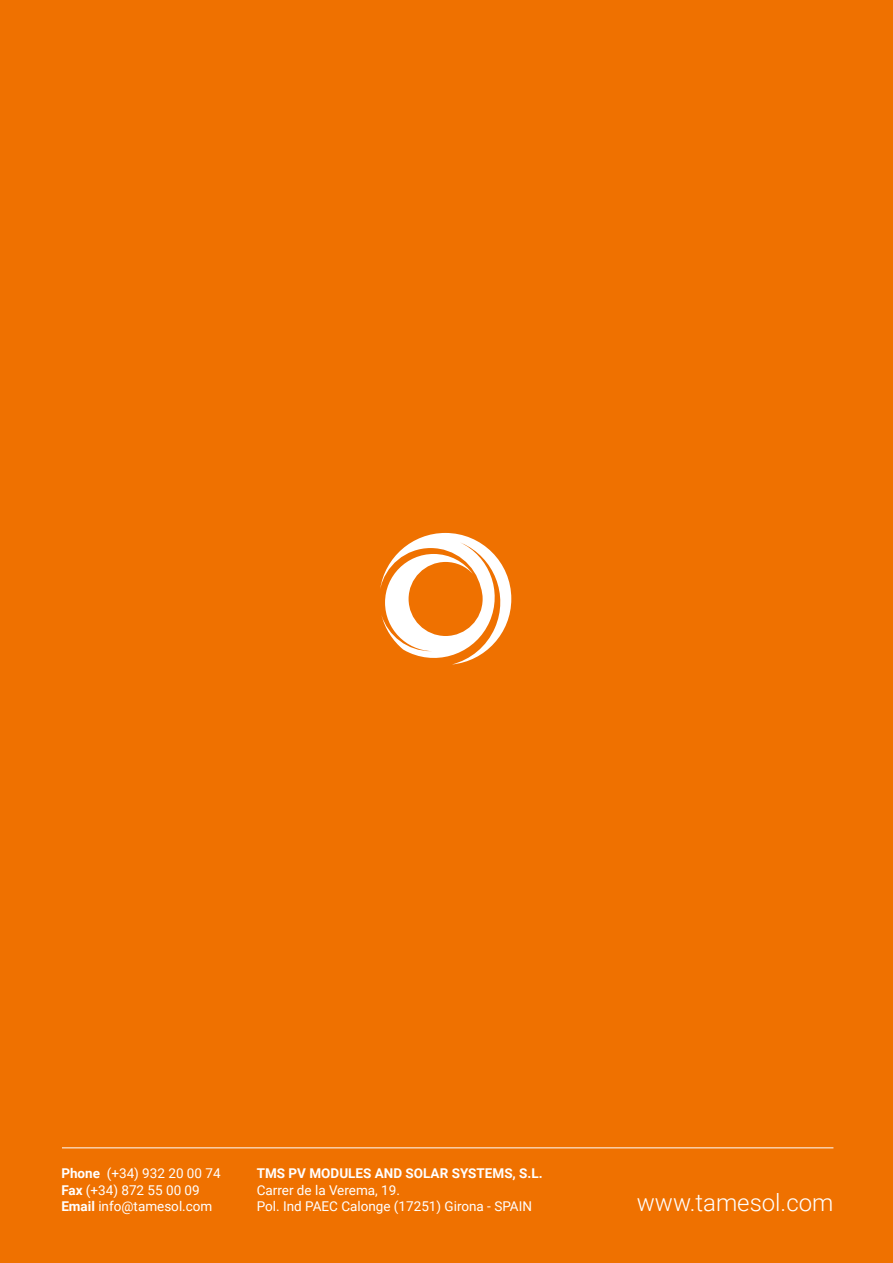
<style>
.page{position:relative;width:893px;height:1263px;background:#ef7100}
.page>*{position:absolute;margin:0;border:0;box-sizing:border-box;transform-origin:0 0}
.t1{font:300 24px "Roboto";color:#fff}
.t2{font:13.5px/16.5px "Roboto";color:#fff}
.t3{font:700 13.5px "Roboto";color:#fff}
.s1{font-weight:700}
</style>
<div class="page">
<hr style="left:62px;top:1147px;width:771px;height:1px;background:#fff">
<svg style="left:380px;top:533px;width:131px;height:132px"></svg>
<p class="t2" style="left:61px;top:1164px;width:161px"><span class="s1">Phone</span> (+34) 932 20 00 74</p>
<p class="t2" style="left:61px;top:1181px;width:140px"><span class="s1">Fax</span> (+34) 872 55 00 09</p>
<p class="t2" style="left:61px;top:1197px;width:153px"><span class="s1">Email</span> info@tamesol.com</p>
<p class="t3" style="left:257px;top:1164px;width:288px">TMS PV MODULES AND SOLAR SYSTEMS, S.L.</p>
<p class="t2" style="left:257px;top:1181px;width:277px">Carrer de la Verema, 19.<br>Pol. Ind PAEC Calonge (17251) Girona - SPAIN</p>
<p class="t1" style="left:637px;top:1186px;width:198px">www.tamesol.com</p>
</div>
